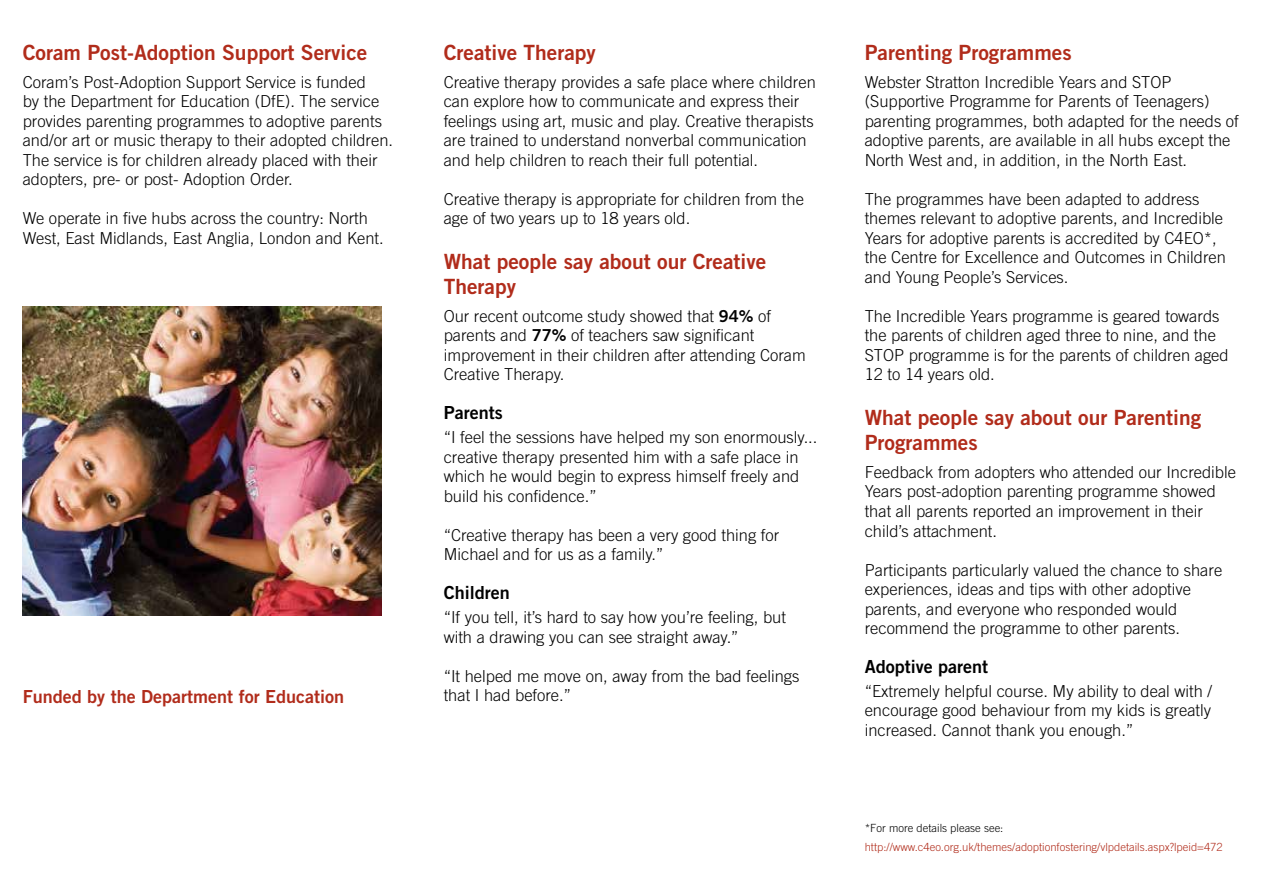
<style>
.page{position:relative;width:1263px;height:893px;background:#fff}
.page>*{position:absolute;margin:0;border:0;box-sizing:border-box;transform-origin:0 0}
.t1{font:21px/25.2px "Trade Gothic Bold Two";color:#b12c1b}
.t2{font:18px "Trade Gothic Bold Two";color:#b12c1b}
.t3{font:18px "Trade Gothic Bold Two";color:#000}
.t4{font:300 16.5px/19.5px "Trade Gothic";color:#000}
.t5{font:300 11.25px "Trade Gothic";color:#b12c1b}
.t6{font:300 11.25px "Trade Gothic";color:#000}
.s1{font-family:"Trade Gothic Bold Two";font-weight:400}
</style>
<div class="page">
<img style="left:23px;top:306px;width:359px;height:310px">
<p class="t1" style="left:23px;top:39px;width:346px">Coram Post-Adoption Support Service</p>
<p class="t4" style="left:23px;top:72px;width:372px">Coram’s Post-Adoption Support Service is funded<br>by the Department for Education (DfE). The service provides parenting programmes to adoptive parents and/or art or music therapy to their adopted children.<br>The service is for children already placed with their adopters, pre- or post- Adoption Order.</p>
<p class="t4" style="left:23px;top:208px;width:362px">We operate in five hubs across the country: North<br>West, East Midlands, East Anglia, London and Kent.</p>
<p class="t2" style="left:23px;top:685px;width:323px">Funded by the Department for Education</p>
<p class="t1" style="left:444px;top:39px;width:154px">Creative Therapy</p>
<p class="t4" style="left:444px;top:72px;width:374px">Creative therapy provides a safe place where children can explore how to communicate and express their feelings using art, music and play. Creative therapists are trained to understand nonverbal communication and help children to reach their full potential.</p>
<p class="t4" style="left:444px;top:189px;width:362px">Creative therapy is appropriate for children from the age of two years up to 18 years old.</p>
<p class="t1" style="left:444px;top:248px;width:324px">What people say about our Creative<br>Therapy</p>
<p class="t4" style="left:444px;top:306px;width:364px">Our recent outcome study showed that <span class="s1">94%</span> of parents and <span class="s1">77%</span> of teachers saw significant improvement in their children after attending Coram Creative Therapy.</p>
<p class="t3" style="left:444px;top:402px;width:60px">Parents</p>
<p class="t4" style="left:444px;top:427px;width:375px">“I feel the sessions have helped my son enormously... creative therapy presented him with a safe place in which he would begin to express himself freely and build his confidence.”</p>
<p class="t4" style="left:444px;top:525px;width:337px">“Creative therapy has been a very good thing for<br>Michael and for us as a family.”</p>
<p class="t3" style="left:444px;top:582px;width:68px">Children</p>
<p class="t4" style="left:444px;top:607px;width:344px">“If you tell, it’s hard to say how you’re feeling, but with a drawing you can see straight away.”</p>
<p class="t4" style="left:444px;top:666px;width:357px">“It helped me move on, away from the bad feelings that I had before.”</p>
<p class="t1" style="left:865px;top:39px;width:209px">Parenting Programmes</p>
<p class="t4" style="left:865px;top:72px;width:376px">Webster Stratton Incredible Years and STOP (Supportive Programme for Parents of Teenagers) parenting programmes, both adapted for the needs of adoptive parents, are available in all hubs except the North West and, in addition, in the North East.</p>
<p class="t4" style="left:865px;top:189px;width:363px">The programmes have been adapted to address themes relevant to adoptive parents, and Incredible Years for adoptive parents is accredited by C4EO*, the Centre for Excellence and Outcomes in Children and Young People’s Services.</p>
<p class="t4" style="left:865px;top:306px;width:365px">The Incredible Years programme is geared towards the parents of children aged three to nine, and the STOP programme is for the parents of children aged 12 to 14 years old.</p>
<p class="t1" style="left:865px;top:404px;width:338px">What people say about our Parenting<br>Programmes</p>
<p class="t4" style="left:865px;top:462px;width:373px">Feedback from adopters who attended our Incredible Years post-adoption parenting programme showed that all parents reported an improvement in their child’s attachment.</p>
<p class="t4" style="left:865px;top:560px;width:359px">Participants particularly valued the chance to share experiences, ideas and tips with other adoptive parents, and everyone who responded would recommend the programme to other parents.</p>
<p class="t3" style="left:865px;top:655px;width:125px">Adoptive parent</p>
<p class="t4" style="left:865px;top:681px;width:349px;text-align:justify">“Extremely helpful course. My ability to deal with / encourage good behaviour from my kids is greatly increased. Cannot thank you enough.”</p>
<p class="t6" style="left:865px;top:821px;width:140px">*For more details please see:</p>
<p class="t5" style="left:865px;top:840px;width:360px">http://www.c4eo.org.uk/themes/adoptionfostering/vlpdetails.aspx?lpeid=472</p>
</div>
